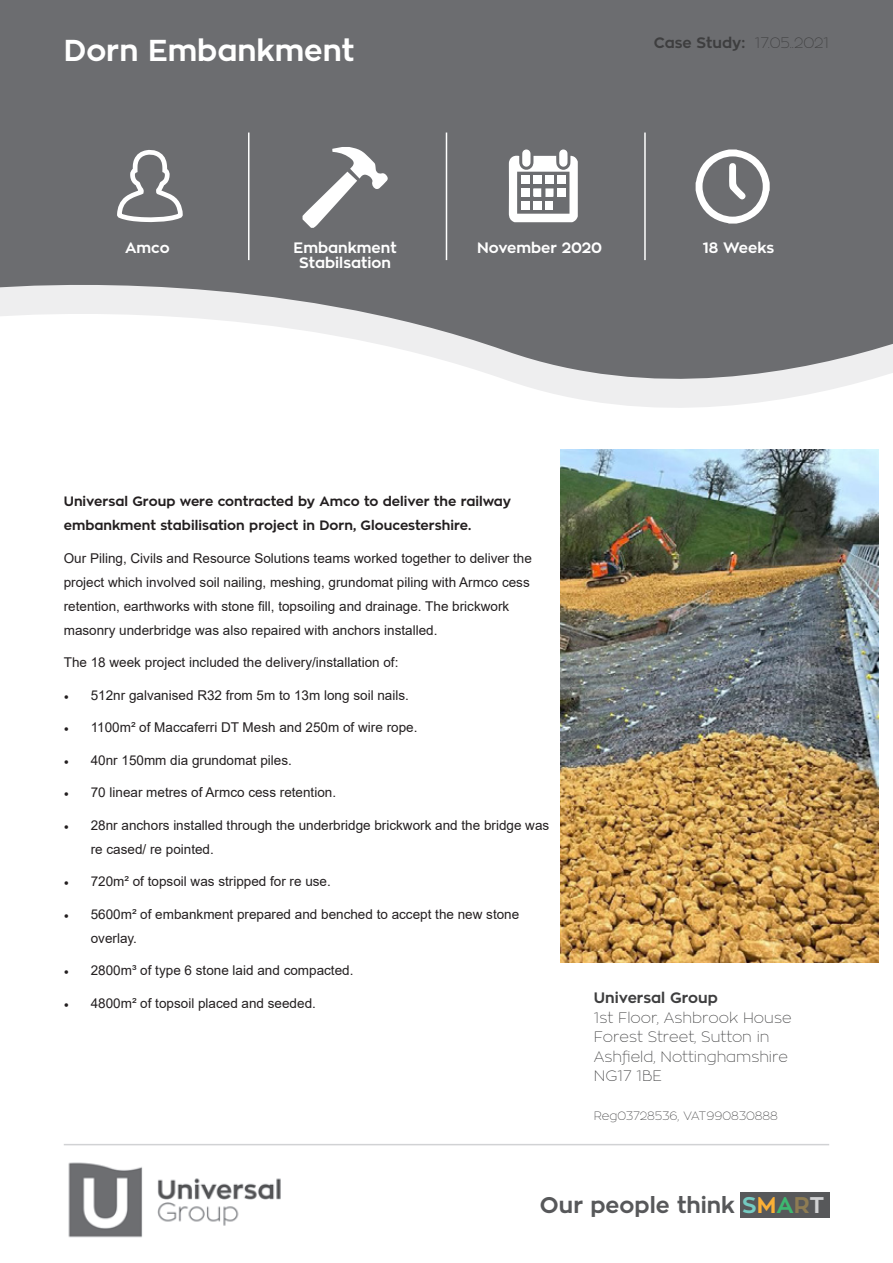
<style>
.page{position:relative;width:893px;height:1263px;background:#fff}
.page>*{position:absolute;margin:0;border:0;box-sizing:border-box;transform-origin:0 0}
.t1{font:700 30px "Zona Pro";color:#fff}
.t2{font:700 22.5px "Zona Pro";color:#57585a}
.t3{font:100 15px/19.5px "Zona Pro";color:#3e3e3f}
.t4{font:700 15px/15px "Zona Pro";color:#fff;text-align:center}
.t5{font:700 15px "Zona Pro";color:#3e3e3f}
.t6{font:13.5px/24px "Arial";color:#231f20}
.t7{font:700 13.5px/24px "Zona Pro";color:#231f20}
.t8{font:100 12px "Zona Pro";color:#3e3e3f}
.s1{font-weight:700}
.s2{font-family:"Minion Pro"}
.s3{color:#74cac1}
.s4{color:#fbb036}
.s5{color:#3db870}
.s6{color:#8e7c53}
.s7{color:#d1d2d4}
</style>
<div class="page">
<hr style="left:64px;top:1144px;width:765px;height:1px;background:#d1d2d4">
<div style="left:0;top:0;width:893px;height:271px;background:#6c6d70"></div>
<svg style="left:0;top:271px;width:893px;height:137px"></svg>
<hr style="left:248px;top:133px;width:1px;height:127px;background:#fff">
<hr style="left:446px;top:133px;width:1px;height:127px;background:#fff">
<hr style="left:644px;top:133px;width:2px;height:127px;background:#fff">
<svg style="left:696px;top:149px;width:74px;height:75px"></svg>
<svg style="left:509px;top:149px;width:69px;height:73px"></svg>
<div style="left:521px;top:201px;width:8px;height:9px;background:#fff"></div>
<div style="left:558px;top:176px;width:8px;height:8px;background:#fff"></div>
<div style="left:545px;top:176px;width:8px;height:8px;background:#fff"></div>
<div style="left:533px;top:176px;width:8px;height:8px;background:#fff"></div>
<div style="left:521px;top:176px;width:8px;height:8px;background:#fff"></div>
<div style="left:533px;top:201px;width:8px;height:9px;background:#fff"></div>
<div style="left:545px;top:201px;width:8px;height:9px;background:#fff"></div>
<svg style="left:114px;top:78px;width:72px;height:330px"></svg>
<svg style="left:303px;top:147px;width:85px;height:81px"></svg>
<div style="left:740px;top:1193px;width:89px;height:25px;background:#57585a"></div>
<img style="left:560px;top:450px;width:319px;height:513px">
<img style="left:68px;top:1162px;width:213px;height:76px">
<h1 class="t1" style="left:64px;top:30px;width:292px">Dorn Embankment</h1>
<p class="t3" style="left:654px;top:33px;width:177px"><span class="s1">Case Study:</span> 17.05..2021</p>
<p class="t4" style="left:125px;top:240px;width:46px">Amco</p>
<p class="t4" style="left:294px;top:240px;width:105px">Embankment<br>Stabilsation</p>
<p class="t4" style="left:477px;top:240px;width:127px">November 2020</p>
<p class="t4" style="left:703px;top:240px;width:73px">18 Weeks</p>
<p class="t7" style="left:64px;top:489px;width:449px">Universal Group were contracted by Amco to deliver the railway embankment stabilisation project in Dorn, Gloucestershire.</p>
<p class="t6" style="left:64px;top:546px;width:470px">Our Piling, Civils and Resource Solutions teams worked together to deliver the project which involved soil nailing, meshing, grundomat piling with Armco cess retention, earthworks with stone fill, topsoiling and drainage. The brickwork masonry underbridge was also repaired with anchors installed.</p>
<p class="t6" style="left:64px;top:650px;width:336px">The 18 week project included the delivery/installation of:</p>
<p class="t6" style="left:64px;top:683px;width:347px"><span class="s2">•</span> 512nr galvanised R32 from 5m to 13m long soil nails.</p>
<p class="t6" style="left:64px;top:715px;width:355px"><span class="s2">•</span> 1100m² of Maccaferri DT Mesh and 250m of wire rope.</p>
<p class="t6" style="left:64px;top:748px;width:230px"><span class="s2">•</span> 40nr 150mm dia grundomat piles.</p>
<p class="t6" style="left:64px;top:780px;width:274px"><span class="s2">•</span> 70 linear metres of Armco cess retention.</p>
<p class="t6" style="left:91px;top:813px;width:460px;text-indent:-27px"><span class="s2">•</span> 28nr anchors installed through the underbridge brickwork and the bridge was re cased/ re pointed.</p>
<p class="t6" style="left:64px;top:869px;width:269px"><span class="s2">•</span> 720m² of topsoil was stripped for re use.</p>
<p class="t6" style="left:91px;top:902px;width:430px;text-indent:-27px"><span class="s2">•</span> 5600m² of embankment prepared and benched to accept the new stone overlay.</p>
<p class="t6" style="left:64px;top:958px;width:291px"><span class="s2">•</span> 2800m³ of type 6 stone laid and compacted.</p>
<p class="t6" style="left:64px;top:991px;width:254px"><span class="s2">•</span> 4800m² of topsoil placed and seeded.</p>
<p class="t5" style="left:594px;top:988px;width:126px">Universal Group</p>
<p class="t3" style="left:594px;top:1007px;width:199px">1st Floor, Ashbrook House<br>Forest Street, Sutton in<br>Ashfield, Nottinghamshire<br>NG17 1BE</p>
<p class="t8" style="left:594px;top:1108px;width:185px">Reg03728536, VAT990830888</p>
<h2 class="t2" style="left:540px;top:1190px;width:286px">Our people think <span class="s3">S</span><span class="s4">M</span><span class="s5">A</span><span class="s6">R</span><span class="s7">T</span></h2>
</div>
